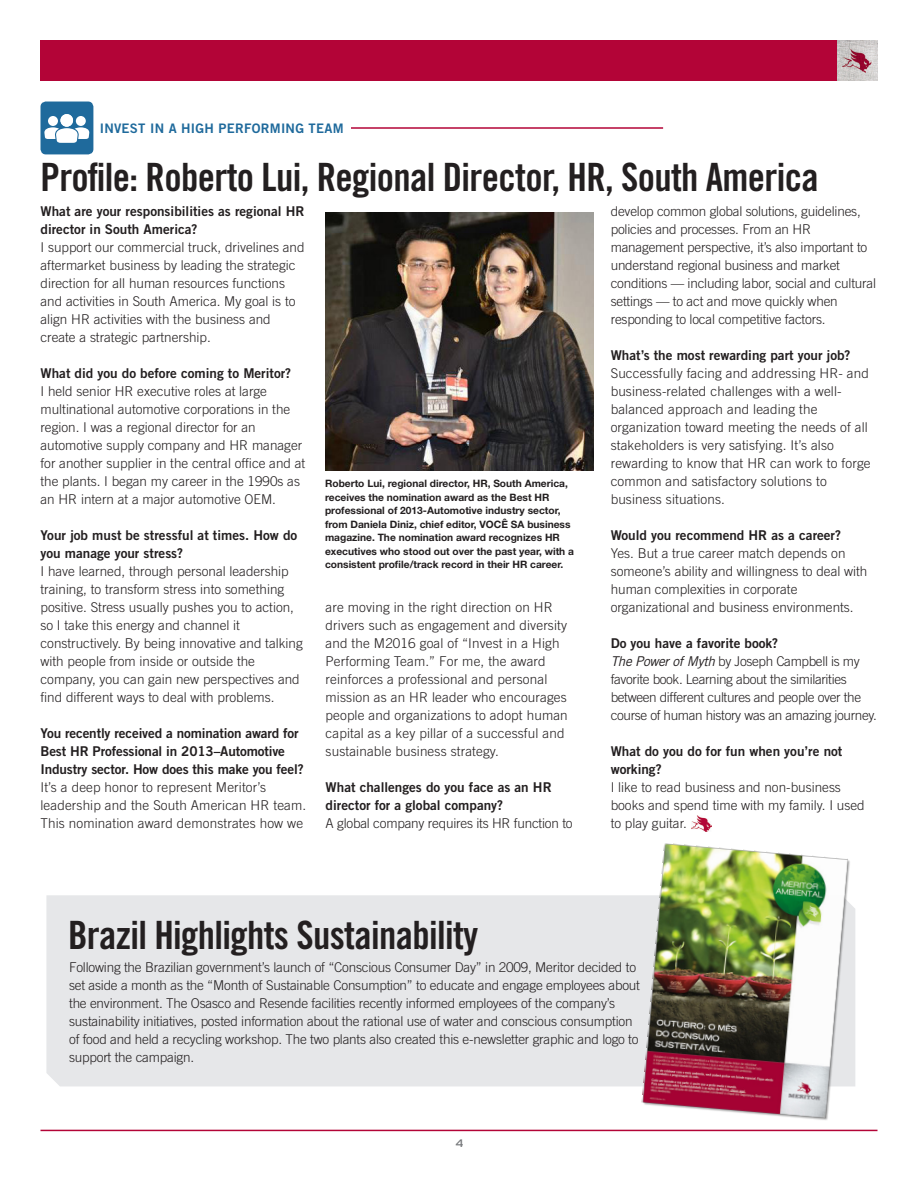
<style>
.page{position:relative;width:918px;height:1188px;background:#fff}
.page>*{position:absolute;margin:0;border:0;box-sizing:border-box;transform-origin:0 0}
.t1{font:39px "Trade Gothic LT Std Bd Cn 20";letter-spacing:-.015em;color:#231f20}
.t2{font:300 13.5px/18px "Trade Gothic LT Std";color:#231f20}
.t3{font:13.5px/18px "Trade Gothic LT Std Bd 2";color:#231f20}
.t4{font:300 13.5px/18px "Trade Gothic LT Std";letter-spacing:-.025em;color:#231f20}
.t5{font:13.2px "Trade Gothic LT Std Bd 2";letter-spacing:.02em;color:#1f6a9c}
.t6{font:700 expanded 10.5px "Trade Gothic LT Std";color:#76787b}
.t7{font:700 10.2px/13.5px "Helvetica Neue LT Std";color:#231f20}
.s1{font-family:"Trade Gothic LT Std Bd 2";font-weight:400}
.s2{font-weight:400;font-style:italic}
</style>
<div class="page">
<div style="left:46px;top:895px;width:809px;height:191px;background:#e6e7e9"></div>
<div style="left:40px;top:40px;width:802px;height:41px;background:#b30437"></div>
<img style="left:837px;top:40px;width:41px;height:41px">
<img style="left:837px;top:49px;width:41px;height:24px">
<hr style="left:40px;top:1130px;width:838px;height:1px;background:#b30437">
<img style="left:691px;top:815px;width:21px;height:16px">
<div style="left:41px;top:102px;width:52px;height:52px;background:#1f6a9c;border-radius:5px"></div>
<svg style="left:44px;top:114px;width:46px;height:29px"></svg>
<hr style="left:351px;top:127px;width:312px;height:2px;background:#b30437">
<img style="left:325px;top:213px;width:269px;height:258px">
<img style="left:641px;top:843px;width:211px;height:277px">
<p class="t5" style="left:100px;top:120px;width:245px">INVEST IN A HIGH PERFORMING TEAM</p>
<p class="t1" style="left:40px;top:153px;width:780px">Profile: Roberto Lui, Regional Director, HR, South America</p>
<p class="t3" style="left:40px;top:202px;width:265px">What are your responsibilities as regional HR director in South America?</p>
<p class="t2" style="left:40px;top:238px;width:266px">I support our commercial truck, drivelines and aftermarket business by leading the strategic direction for all human resources functions and activities in South America. My goal is to align HR activities with the business and create a strategic partnership.</p>
<p class="t3" style="left:40px;top:364px;width:252px">What did you do before coming to Meritor?</p>
<p class="t2" style="left:40px;top:382px;width:266px">I held senior HR executive roles at large multinational automotive corporations in the region. I was a regional director for an automotive supply company and HR manager for another supplier in the central office and at the plants. I began my career in the 1990s as an HR intern at a major automotive OEM.</p>
<p class="t3" style="left:40px;top:526px;width:258px">Your job must be stressful at times. How do you manage your stress?</p>
<p class="t2" style="left:40px;top:562px;width:264px">I have learned, through personal leadership training, to transform stress into something positive. Stress usually pushes you to action, so I take this energy and channel it constructively. By being innovative and talking with people from inside or outside the company, you can gain new perspectives and find different ways to deal with problems.</p>
<p class="t3" style="left:40px;top:724px;width:265px">You recently received a nomination award for<br>Best HR Professional in 2013–Automotive<br>Industry sector. How does this make you feel?</p>
<p class="t2" style="left:40px;top:778px;width:267px">It’s a deep honor to represent Meritor’s leadership and the South American HR team.<br>This nomination award demonstrates how we</p>
<p class="t2" style="left:611px;top:202px;width:267px">develop common global solutions, guidelines, policies and processes. From an HR management perspective, it’s also important to understand regional business and market conditions — including labor, social and cultural settings — to act and move quickly when responding to local competitive factors.</p>
<p class="t3" style="left:611px;top:346px;width:241px">What’s the most rewarding part your job?</p>
<p class="t2" style="left:611px;top:364px;width:261px">Successfully facing and addressing HR- and business-related challenges with a well&shy;balanced approach and leading the organization toward meeting the needs of all stakeholders is very satisfying. It’s also rewarding to know that HR can work to forge common and satisfactory solutions to business situations.</p>
<p class="t2" style="left:611px;top:526px;width:258px"><span class="s1">Would you recommend HR as a career?<br></span>Yes. But a true career match depends on someone’s ability and willingness to deal with human complexities in corporate organizational and business environments.</p>
<p class="t3" style="left:611px;top:634px;width:169px">Do you have a favorite book?</p>
<p class="t4" style="left:611px;top:652px;width:268px"><span class="s2">The Power of Myth</span> by Joseph Campbell is my favorite book. Learning about the similarities between different cultures and people over the course of human history was an amazing journey.</p>
<p class="t3" style="left:611px;top:742px;width:233px">What do you do for fun when you’re not working?</p>
<p class="t2" style="left:611px;top:778px;width:256px">I like to read business and non-business books and spend time with my family. I used to play guitar.</p>
<p class="t7" style="left:325px;top:476px;width:250px">Roberto Lui, regional director, HR, South America, receives the nomination award as the Best HR professional of 2013-Automotive industry sector, from Daniela Diniz, chief editor, VOCÊ SA business magazine. The nomination award recognizes HR executives who stood out over the past year, with a consistent profile/track record in their HR career.</p>
<p class="t2" style="left:326px;top:598px;width:244px">are moving in the right direction on HR drivers such as engagement and diversity and the M2016 goal of “Invest in a High Performing Team.” For me, the award reinforces a professional and personal mission as an HR leader who encourages people and organizations to adopt human capital as a key pillar of a successful and sustainable business strategy.</p>
<p class="t3" style="left:326px;top:778px;width:228px">What challenges do you face as an HR director for a global company?</p>
<p class="t2" style="left:326px;top:814px;width:249px">A global company requires its HR function to</p>
<p class="t1" style="left:68px;top:911px;width:412px">Brazil Highlights Sustainability</p>
<p class="t2" style="left:69px;top:958px;width:572px">Following the Brazilian government’s launch of “Conscious Consumer Day” in 2009, Meritor decided to set aside a month as the “Month of Sustainable Consumption” to educate and engage employees about the environment. The Osasco and Resende facilities recently informed employees of the company’s sustainability initiatives, posted information about the rational use of water and conscious consumption of food and held a recycling workshop. The two plants also created this e-newsletter graphic and logo to support the campaign.</p>
<p class="t6" style="left:456px;top:1137px;width:9px">4</p>
</div>
